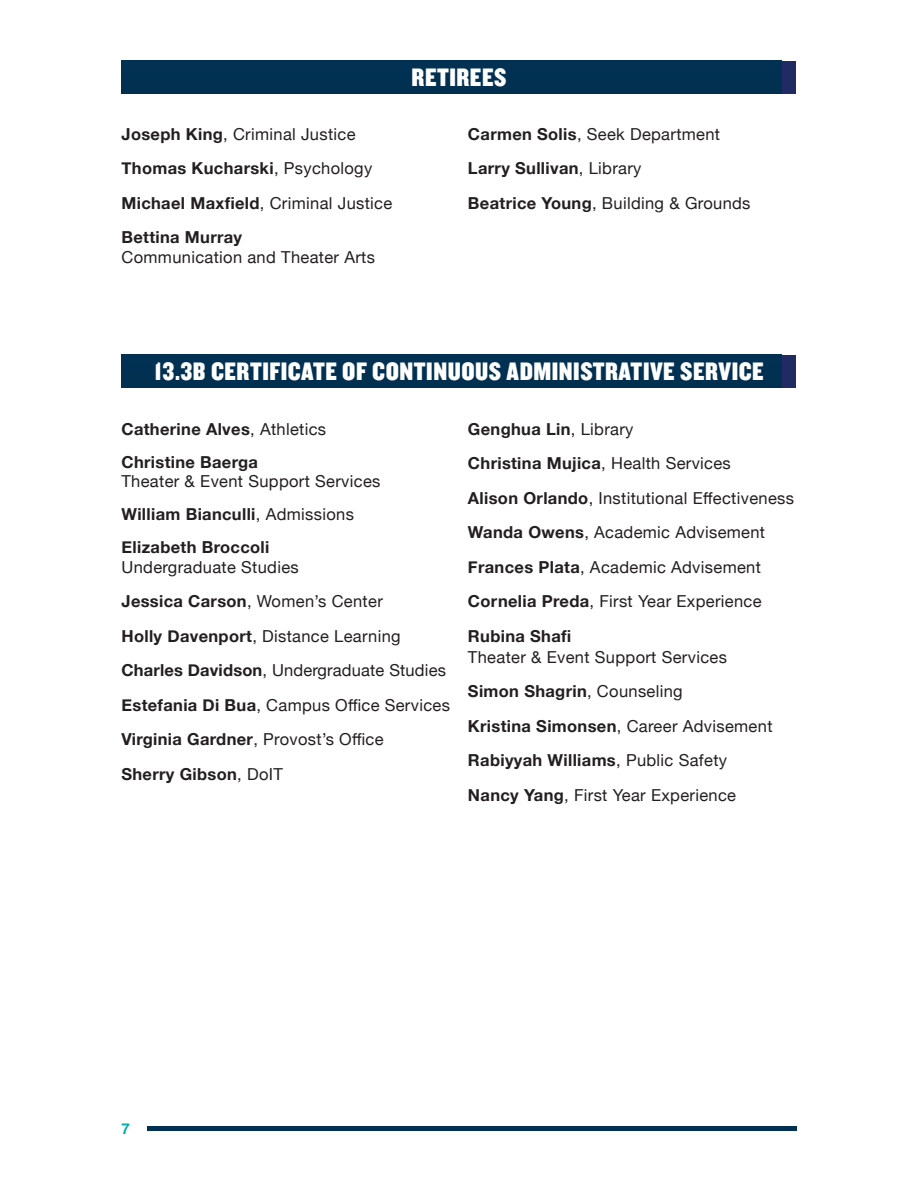
<style>
.page{position:relative;width:918px;height:1188px;background:#fff}
.page>*{position:absolute;margin:0;border:0;box-sizing:border-box;transform-origin:0 0}
.t1{font:26.25px "Knockout 70 Full Welterwt";letter-spacing:.02em;color:#fff}
.t2{font:16.5px/19.5px "Helvetica Neue";letter-spacing:.02em;color:#231f20}
.t3{font:700 16.5px "Helvetica Neue";letter-spacing:.02em;color:#231f20}
.t4{font:700 15px "Helvetica LT Std";color:#00ada8}
.s1{font-weight:700}
.s2{font-weight:400}
</style>
<div class="page">
<div style="left:122px;top:61px;width:674px;height:33px;background:#222a64"></div>
<div style="left:122px;top:61px;width:660px;height:33px;background:#013052"></div>
<div style="left:122px;top:355px;width:674px;height:33px;background:#222a64"></div>
<div style="left:122px;top:355px;width:660px;height:33px;background:#013052"></div>
<hr style="left:147px;top:1126px;width:649px;height:4px;background:#023154">
<p class="t2" style="left:121px;top:125px;width:236px"><span class="s1">Joseph King</span>, Criminal Justice</p>
<p class="t3" style="left:121px;top:155px;width:252px">Thomas Kucharski<span class="s2">, Psychology</span></p>
<p class="t2" style="left:121px;top:194px;width:272px"><span class="s1">Michael Maxfield</span>, Criminal Justice</p>
<p class="t2" style="left:121px;top:229px;width:255px"><span class="s1">Bettina Murray<br></span>Communication and Theater Arts</p>
<p class="t1" style="left:412px;top:60px;width:96px">RETIREES</p>
<p class="t2" style="left:468px;top:125px;width:254px"><span class="s1">Carmen Solis</span>, Seek Department</p>
<p class="t3" style="left:468px;top:155px;width:175px">Larry Sullivan<span class="s2">, Library</span></p>
<p class="t2" style="left:468px;top:194px;width:284px"><span class="s1">Beatrice Young</span>, Building &amp; Grounds</p>
<p class="t1" style="left:154px;top:354px;width:611px">13.3B CERTIFICATE OF CONTINUOUS ADMINISTRATIVE SERVICE</p>
<p class="t3" style="left:122px;top:416px;width:206px">Catherine Alves<span class="s2">, Athletics</span></p>
<p class="t2" style="left:121px;top:453px;width:260px"><span class="s1">Christine Baerga<br></span>Theater &amp; Event Support Services</p>
<p class="t3" style="left:121px;top:501px;width:234px">William Bianculli<span class="s2">, Admissions</span></p>
<p class="t2" style="left:121px;top:538px;width:179px"><span class="s1">Elizabeth Broccoli<br></span>Undergraduate Studies</p>
<p class="t2" style="left:121px;top:592px;width:263px"><span class="s1">Jessica Carson</span>, Women’s Center</p>
<p class="t2" style="left:121px;top:627px;width:281px"><span class="s1">Holly Davenport</span>, Distance Learning</p>
<p class="t2" style="left:121px;top:661px;width:326px"><span class="s1">Charles Davidson</span>, Undergraduate Studies</p>
<p class="t2" style="left:121px;top:696px;width:330px"><span class="s1">Estefania Di Bua</span>, Campus Office Services</p>
<p class="t2" style="left:121px;top:730px;width:264px"><span class="s1">Virginia Gardner</span>, Provost’s Office</p>
<p class="t3" style="left:121px;top:761px;width:163px">Sherry Gibson<span class="s2">, DoIT</span></p>
<p class="t3" style="left:468px;top:416px;width:167px">Genghua Lin<span class="s2">, Library</span></p>
<p class="t3" style="left:468px;top:450px;width:264px">Christina Mujica<span class="s2">, Health Services</span></p>
<p class="t2" style="left:468px;top:489px;width:328px"><span class="s1">Alison Orlando</span>, Institutional Effectiveness</p>
<p class="t2" style="left:468px;top:523px;width:299px"><span class="s1">Wanda Owens</span>, Academic Advisement</p>
<p class="t2" style="left:468px;top:558px;width:294px"><span class="s1">Frances Plata</span>, Academic Advisement</p>
<p class="t2" style="left:468px;top:592px;width:295px"><span class="s1">Cornelia Preda</span>, First Year Experience</p>
<p class="t2" style="left:468px;top:626px;width:260px;line-height:21px"><span class="s1">Rubina Shafi<br></span>Theater &amp; Event Support Services</p>
<p class="t3" style="left:468px;top:678px;width:216px">Simon Shagrin<span class="s2">, Counseling</span></p>
<p class="t2" style="left:468px;top:717px;width:306px"><span class="s1">Kristina Simonsen</span>, Career Advisement</p>
<p class="t3" style="left:468px;top:747px;width:261px">Rabiyyah Williams<span class="s2">, Public Safety</span></p>
<p class="t2" style="left:468px;top:786px;width:270px"><span class="s1">Nancy Yang</span>, First Year Experience</p>
<p class="t4" style="left:122px;top:1119px;width:10px">7</p>
</div>
